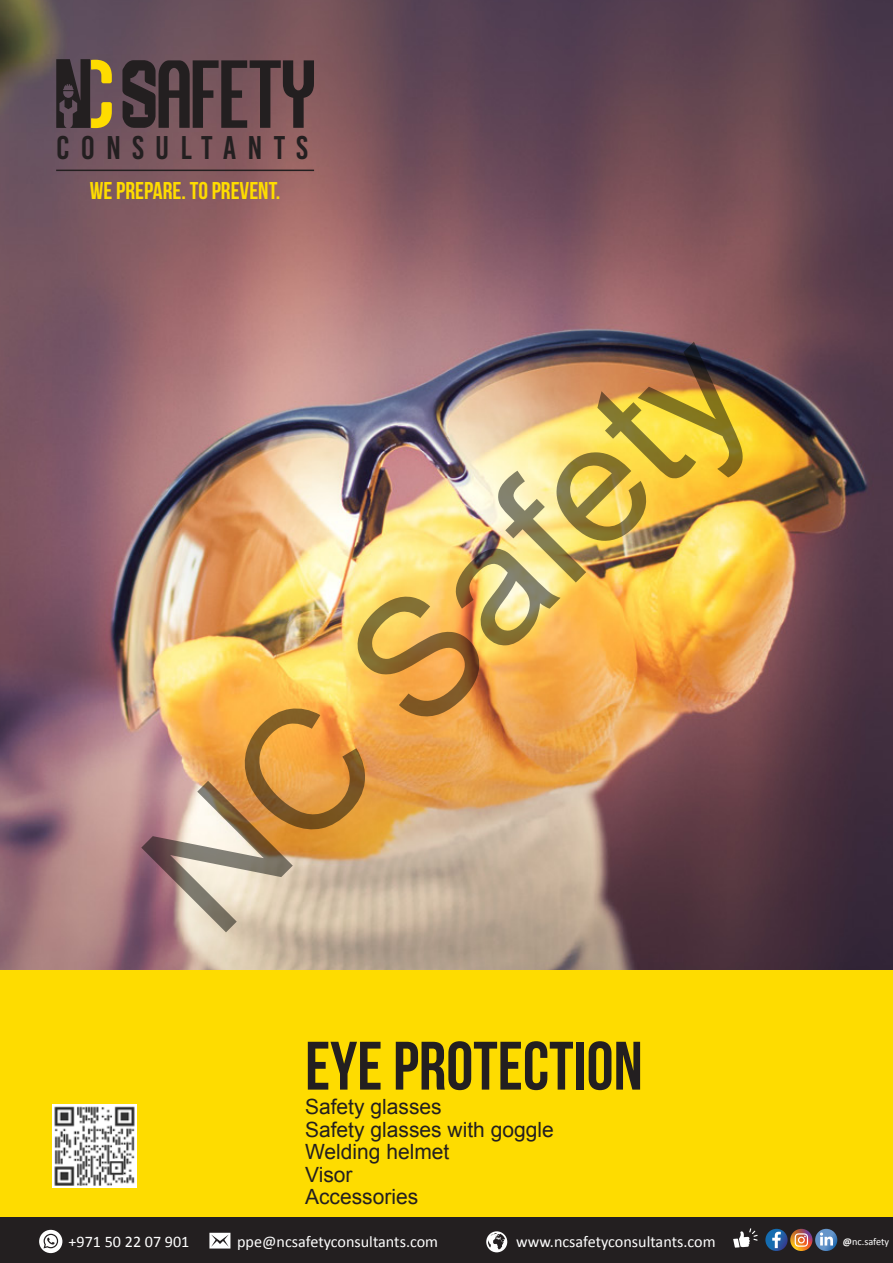
<style>
.page{position:relative;width:893px;height:1263px;background:#fff}
.page>*{position:absolute;margin:0;border:0;box-sizing:border-box;transform-origin:0 0}
.t1{font:167.4px "Arial";color:rgb(8 10 5/.5)}
.t2{font:68.4px "Bebas Neue";color:#231f20}
.t3{font:32.85px "Bebas Kai";letter-spacing:.34em;color:#231f20}
.t4{font:24.3px "Bebas Neue";color:#fedc00}
.t5{font:21px/22.5px "Arial";color:#231f20}
.t6{font:16.2px "Calibri";color:#fff}
.t7{font:10.2px "Calibri";letter-spacing:-.005em;color:#fff}
.s1{font-weight:700}
</style>
<div class="page">
<img style="left:1px;top:0;width:892px;height:970px">
<div style="left:0;top:970px;width:893px;height:293px;background:#fedc00"></div>
<div style="left:0;top:1218px;width:893px;height:45px;background:#231f20"></div>
<svg style="left:209px;top:1233px;width:21px;height:15px"></svg>
<svg style="left:486px;top:1231px;width:21px;height:21px"></svg>
<svg style="left:39px;top:1230px;width:23px;height:23px"></svg>
<svg style="left:733px;top:1228px;width:25px;height:20px"></svg>
<svg style="left:765px;top:1229px;width:23px;height:22px"></svg>
<svg style="left:772px;top:1232px;width:9px;height:16px"></svg>
<svg style="left:790px;top:1229px;width:22px;height:22px"></svg>
<svg style="left:795px;top:1233px;width:13px;height:14px"></svg>
<svg style="left:815px;top:1229px;width:22px;height:22px"></svg>
<svg style="left:820px;top:1232px;width:13px;height:13px"></svg>
<img style="left:52px;top:1104px;width:84px;height:84px">
<svg style="left:122px;top:60px;width:192px;height:68px;background:#4c393c"></svg>
<svg style="left:56px;top:59px;width:56px;height:69px;background:#605133"></svg>
<hr style="left:56px;top:170px;width:258px;height:1px;background:#231f20">
<h3 class="t3" style="left:56px;top:130px;width:253px">CONSULTANTS</h3>
<h3 class="t4" style="left:90px;top:177px;width:192px">WE PREPARE. TO PREVENT.</h3>
<h1 class="t1" style="left:98px;top:822px;width:764px;rotate:-45deg">NC Safety</h1>
<h2 class="t2" style="left:305px;top:1028px;width:339px">EYE PROTECTION</h2>
<p class="t5" style="left:305px;top:1096px;width:250px">Safety glasses<br>Safety glasses with goggle<br>Welding helmet<br>Visor<br>Accessories</p>
<p class="t6" style="left:69px;top:1231px;width:122px">+971 50 22 07 901</p>
<p class="t6" style="left:237px;top:1230px;width:203px">ppe@ncsafetyconsultants.com</p>
<p class="t6" style="left:516px;top:1230px;width:201px">www.ncsafetyconsultants.com</p>
<p class="t7" style="left:843px;top:1234px;width:48px"><span class="s1">@</span>nc.safety</p>
</div>
